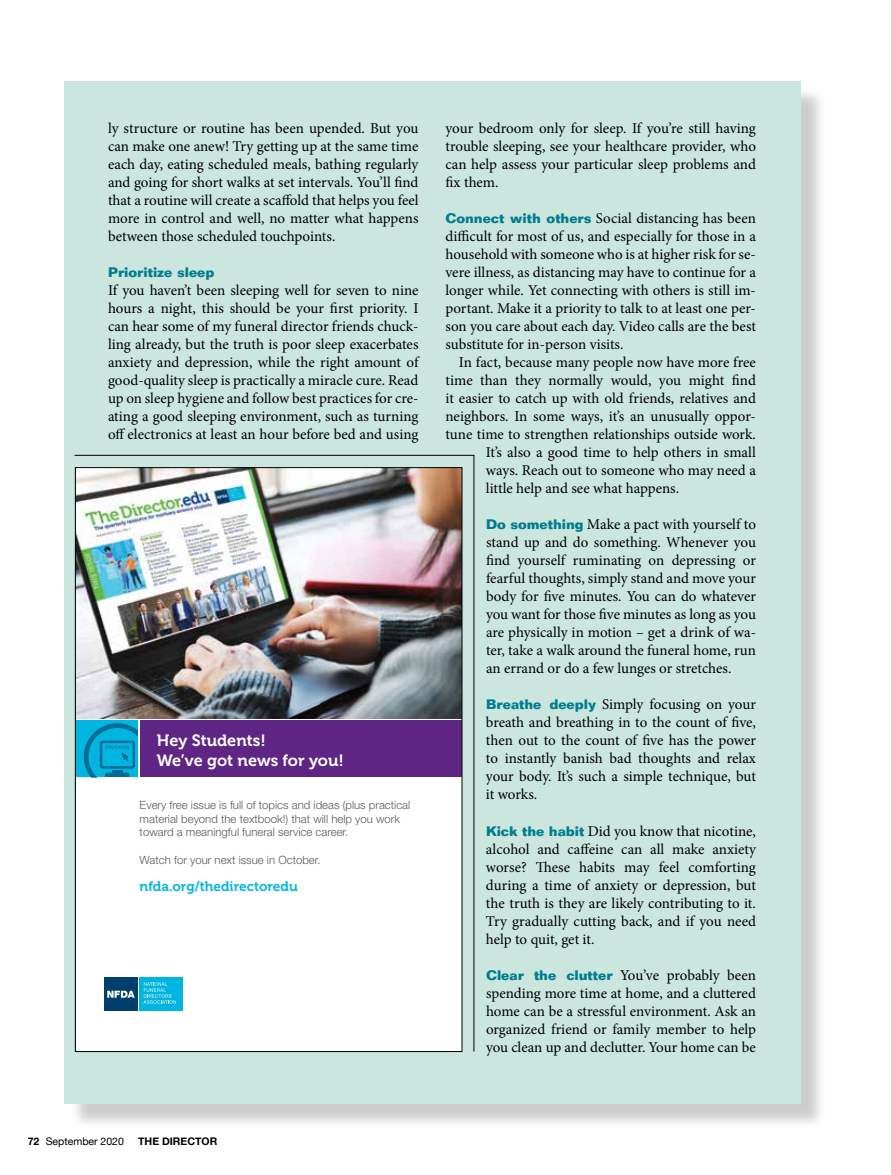
<style>
.page{position:relative;width:891px;height:1175px;background:#fff}
.page>*{position:absolute;margin:0;border:0;box-sizing:border-box;transform-origin:0 0}
.t1{font:16.35px/19.5px "Museo 700";color:#fff}
.t2{font:15px/18px "Minion Pro";letter-spacing:-.005em;color:#000;text-align:justify}
.t3{font:13.65px "Museo 700";color:#00b5df}
.t4{font:700 13.5px "Folio Std";color:#007d8d}
.t5{font:300 11.4px/13.6px "Helvetica Neue LT Std";color:#58595b}
.t6{font:10.5px "Helvetica Neue";color:#000}
.t7{font:700 10.5px "Helvetica Neue";color:#000}
.s1{font-family:"Folio Std";font-weight:700;font-size:13.5px;color:#007d8d}
.s2{font-family:"Helvetica Neue LT Std";font-weight:700}
</style>
<div class="page">
<div style="left:69px;top:87px;width:758px;height:1042px;background:#000;opacity:.5"></div>
<div style="left:64px;top:81px;width:736px;height:1022px;background:#cbe5df"></div>
<img style="left:74px;top:455px;width:400px;height:596px">
<p class="t2" style="left:108px;top:119px;width:312px">ly structure or routine has been upended. But you can make one anew! Try getting up at the same time each day, eating scheduled meals, bathing regularly and going for short walks at set intervals. You’ll find that a routine will create a scaffold that helps you feel more in control and well, no matter what happens between those scheduled touchpoints.</p>
<p class="t4" style="left:108px;top:264px;width:108px">Prioritize sleep</p>
<p class="t2" style="left:108px;top:281px;width:312px">If you haven’t been sleeping well for seven to nine hours a night, this should be your first priority. I can hear some of my funeral director friends chuck&shy;ling already, but the truth is poor sleep exacerbates anxiety and depression, while the right amount of good-quality sleep is practically a miracle cure. Read up on sleep hygiene and follow best practices for cre&shy;ating a good sleeping environment, such as turning off electronics at least an hour before bed and using</p>
<p class="t1" style="left:157px;top:730px;width:189px">Hey Students!<br>We’ve got news for you!</p>
<p class="t5" style="left:140px;top:798px;width:272px">Every free issue is full of topics and ideas (plus practical material beyond the textbook!) that will help you work toward a meaningful funeral service career.</p>
<p class="t5" style="left:140px;top:852px;width:182px">Watch for your next issue in October.</p>
<p class="t3" style="left:140px;top:878px;width:160px">nfda.org/thedirectoredu</p>
<p class="t2" style="left:446px;top:119px;width:312px">your bedroom only for sleep. If you’re still having trouble sleeping, see your healthcare provider, who can help assess your particular sleep problems and fix them.</p>
<p class="t2" style="left:445px;top:209px;width:312px"><span class="s1">Connect with others</span> Social distancing has been difficult for most of us, and especially for those in a household with someone who is at higher risk for se&shy;vere illness, as distancing may have to continue for a longer while. Yet connecting with others is still im&shy;portant. Make it a priority to talk to at least one per&shy;son you care about each day. Video calls are the best substitute for in-person visits.</p>
<p class="t2" style="left:459px;top:353px;width:299px">In fact, because many people now have more free</p>
<p class="t2" style="left:445px;top:371px;width:312px">time than they normally would, you might find</p>
<p class="t2" style="left:445px;top:389px;width:312px">it easier to catch up with old friends, relatives and</p>
<p class="t2" style="left:445px;top:407px;width:312px">neighbors. In some ways, it’s an unusually oppor-</p>
<p class="t2" style="left:445px;top:425px;width:312px">tune time to strengthen relationships outside work.</p>
<p class="t2" style="left:486px;top:443px;width:271px">It’s also a good time to help others in small</p>
<p class="t2" style="left:486px;top:461px;width:271px">ways. Reach out to someone who may need a</p>
<p class="t2" style="left:486px;top:479px;width:195px">little help and see what happens.</p>
<p class="t2" style="left:486px;top:515px;width:272px"><span class="s1">Do something</span> Make a pact with yourself to stand up and do something. Whenever you find yourself ruminating on depressing or fearful thoughts, simply stand and move your body for five minutes. You can do whatever you want for those five minutes as long as you are physically in motion – get a drink of wa&shy;ter, take a walk around the funeral home, run an errand or do a few lunges or stretches.</p>
<p class="t2" style="left:486px;top:695px;width:272px"><span class="s1">Breathe deeply</span> Simply focusing on your breath and breathing in to the count of five, then out to the count of five has the power to instantly banish bad thoughts and relax your body. It’s such a simple technique, but it works.</p>
<p class="t2" style="left:486px;top:821px;width:272px"><span class="s1">Kick the habit</span> Did you know that nicotine, alcohol and caffeine can all make anxiety worse? These habits may feel comforting during a time of anxiety or depression, but the truth is they are likely contributing to it.<br>Try gradually cutting back, and if you need help to quit, get it.</p>
<p class="t2" style="left:486px;top:965px;width:272px"><span class="s1">Clear the clutter</span> You’ve probably been spending more time at home, and a cluttered home can be a stressful environment. Ask an organized friend or family member to help you clean up and declutter. Your home can be</p>
<p class="t6" style="left:28px;top:1133px;width:98px"><span class="s2">72</span> September 2020</p>
<p class="t7" style="left:138px;top:1133px;width:81px">THE DIRECTOR</p>
</div>
